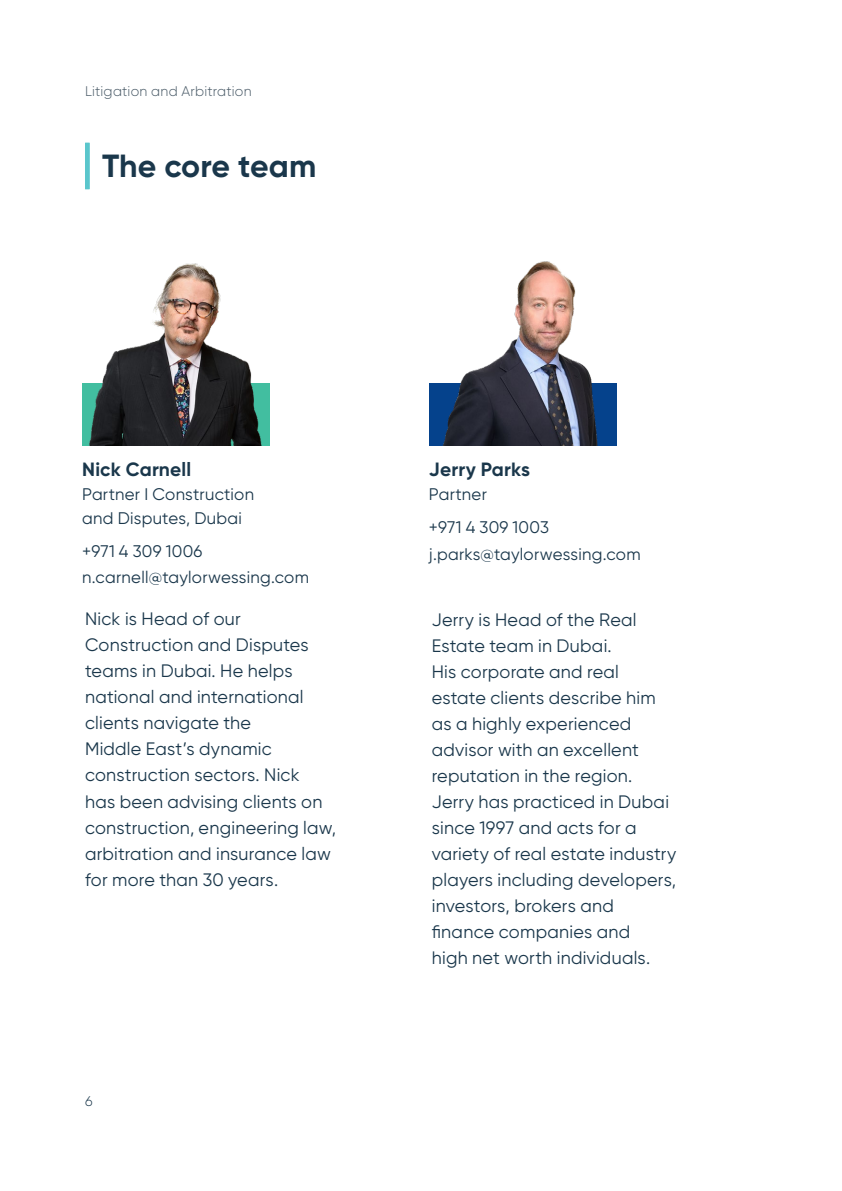
<style>
.page{position:relative;width:842px;height:1191px;background:#fff}
.page>*{position:absolute;margin:0;border:0;box-sizing:border-box;transform-origin:0 0}
.Heading_1{font:700 32px "Gilroy";color:#1a374b}
.Contact_Name{font:700 19.2px "Gilroy";letter-spacing:.01em;color:#1a374b}
.Body_copy{font:18px/26px "Gilroy";letter-spacing:.015em;color:#1a374b}
.Contact_Email___Phon{font:16.8px "Gilroy";letter-spacing:.015em;color:#1a374b}
.Contact_Title{font:16.8px/24px "Gilroy";letter-spacing:.015em;color:#1a374b}
.Header_L{font:300 14px "Gilroy";letter-spacing:.015em;color:#475865}
.t1{font:300 14px "Gilroy";color:#1a374b}
</style>
<div class="page">
<div style="left:85px;top:143px;width:5px;height:46px;background:#5ac6cc"></div>
<div style="left:82px;top:383px;width:187px;height:62px;background:#42bea0"></div>
<div style="left:429px;top:383px;width:187px;height:62px;background:#05428c"></div>
<img style="left:89px;top:263px;width:173px;height:182px">
<img style="left:443px;top:261px;width:155px;height:184px">
<p class="Header_L" style="left:85px;top:83px;width:168px">Litigation and Arbitration</p>
<p class="Heading_1" style="left:102px;top:146px;width:216px">The core team</p>
<p class="Contact_Name" style="left:82px;top:457px;width:111px">Nick Carnell</p>
<p class="Contact_Title" style="left:82px;top:482px;width:173px">Partner I Construction and Disputes, Dubai</p>
<p class="Contact_Email___Phon" style="left:82px;top:541px;width:122px">+971 4 309 1006</p>
<p class="Contact_Email___Phon" style="left:82px;top:567px;width:228px">n.carnell@taylorwessing.com</p>
<p class="Contact_Name" style="left:429px;top:457px;width:103px">Jerry Parks</p>
<p class="Contact_Title" style="left:429px;top:482px;width:59px">Partner</p>
<p class="Contact_Email___Phon" style="left:429px;top:517px;width:121px">+971 4 309 1003</p>
<p class="Contact_Email___Phon" style="left:429px;top:543px;width:213px">j.parks@taylorwessing.com</p>
<p class="Body_copy" style="left:85px;top:606px;width:253px">Nick is Head of our<br>Construction and Disputes teams in Dubai. He helps national and international clients navigate the<br>Middle East’s dynamic construction sectors. Nick<br>has been advising clients on construction, engineering law, arbitration and insurance law for more than 30 years.</p>
<p class="Body_copy" style="left:432px;top:606px;width:246px">Jerry is Head of the Real<br>Estate team in Dubai.<br>His corporate and real estate clients describe him as a highly experienced advisor with an excellent reputation in the region.<br>Jerry has practiced in Dubai since 1997 and acts for a variety of real estate industry players including developers, investors, brokers and finance companies and<br>high net worth individuals.</p>
<p class="t1" style="left:85px;top:1092px;width:9px">6</p>
</div>
